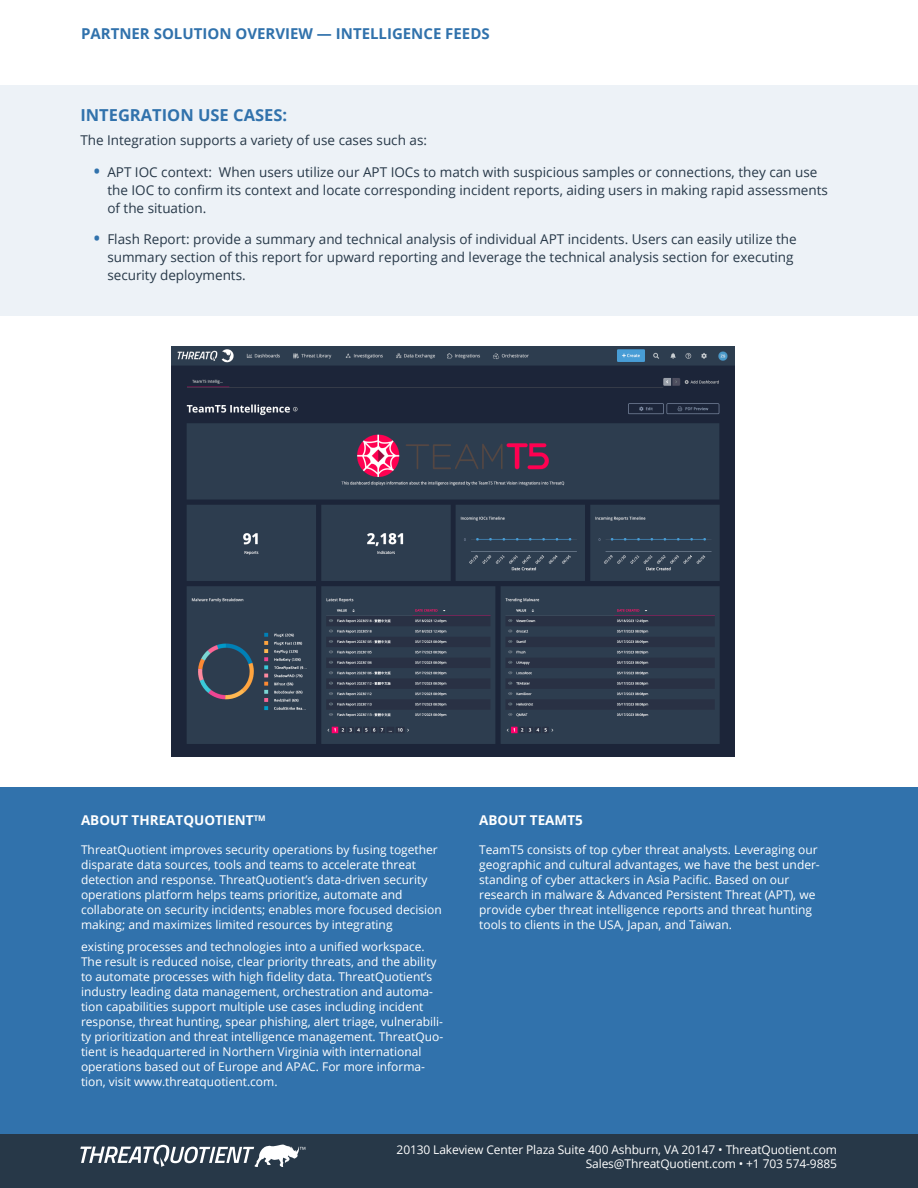
<style>
.page{position:relative;width:918px;height:1188px;background:#fff}
.page>*{position:absolute;margin:0;border:0;box-sizing:border-box;transform-origin:0 0}
.subheads{font:700 16.5px "Open Sans";color:#3172ac}
.t1{font:700 15px "Open Sans";color:#3172ac}
.main_text{font:13.5px/18px "Open Sans";color:#273848}
.t2{font:700 13.5px "Open Sans";color:#fff}
.t3{font:12px/15px "Open Sans";color:#fff}
.s1{font-weight:700;font-size:16.5px;color:#3172ac}
</style>
<div class="page">
<div style="left:0;top:787px;width:918px;height:401px;background:#3172ac"></div>
<div style="left:0;top:1134px;width:918px;height:54px;background:#273848"></div>
<svg style="left:80px;top:1145px;width:225px;height:22px"></svg>
<div style="left:0;top:85px;width:918px;height:230px;background:#edf2f7"></div>
<img style="left:172px;top:346px;width:563px;height:411px">
<p class="t1" style="left:81px;top:23px;width:410px">PARTNER SOLUTION OVERVIEW — INTELLIGENCE FEEDS</p>
<p class="subheads" style="left:80px;top:103px;width:208px">INTEGRATION USE CASES:</p>
<p class="main_text" style="left:80px;top:131px;width:348px">The Integration supports a variety of use cases such as:</p>
<p class="main_text" style="left:107px;top:163px;width:722px;text-indent:-13px"><span class="s1">•</span> APT IOC context: When users utilize our APT IOCs to match with suspicious samples or connections, they can use the IOC to confirm its context and locate corresponding incident reports, aiding users in making rapid assessments of the situation.</p>
<p class="main_text" style="left:107px;top:230px;width:691px;text-indent:-13px"><span class="s1">•</span> Flash Report: provide a summary and technical analysis of individual APT incidents. Users can easily utilize the summary section of this report for upward reporting and leverage the technical analysis section for executing security deployments.</p>
<p class="t2" style="left:81px;top:811px;width:186px">ABOUT THREATQUOTIENT<sup>TM</sup></p>
<p class="t3" style="left:81px;top:842px;width:362px">ThreatQuotient improves security operations by fusing together disparate data sources, tools and teams to accelerate threat detection and response. ThreatQuotient’s data-driven security operations platform helps teams prioritize, automate and collaborate on security incidents; enables more focused decision making; and maximizes limited resources by integrating</p>
<p class="t3" style="left:81px;top:938px;width:364px">existing processes and technologies into a unified workspace.<br>The result is reduced noise, clear priority threats, and the ability to automate processes with high fidelity data. ThreatQuotient’s industry leading data management, orchestration and automa&shy;tion capabilities support multiple use cases including incident response, threat hunting, spear phishing, alert triage, vulnerabili&shy;ty prioritization and threat intelligence management. ThreatQuo&shy;tient is headquartered in Northern Virginia with international operations based out of Europe and APAC. For more informa&shy;tion, visit www.threatquotient.com.</p>
<p class="t2" style="left:479px;top:811px;width:105px">ABOUT TEAMT5</p>
<p class="t3" style="left:479px;top:842px;width:342px">TeamT5 consists of top cyber threat analysts. Leveraging our geographic and cultural advantages, we have the best under&shy;standing of cyber attackers in Asia Pacific. Based on our research in malware &amp; Advanced Persistent Threat (APT), we provide cyber threat intelligence reports and threat hunting tools to clients in the USA, Japan, and Taiwan.</p>
<p class="t3" style="left:397px;top:1143px;width:442px;line-height:13.5px;text-align:right">20130 Lakeview Center Plaza Suite 400 Ashburn, VA 20147 • ThreatQuotient.com<br>Sales@ThreatQuotient.com • +1 703 574-9885</p>
</div>
